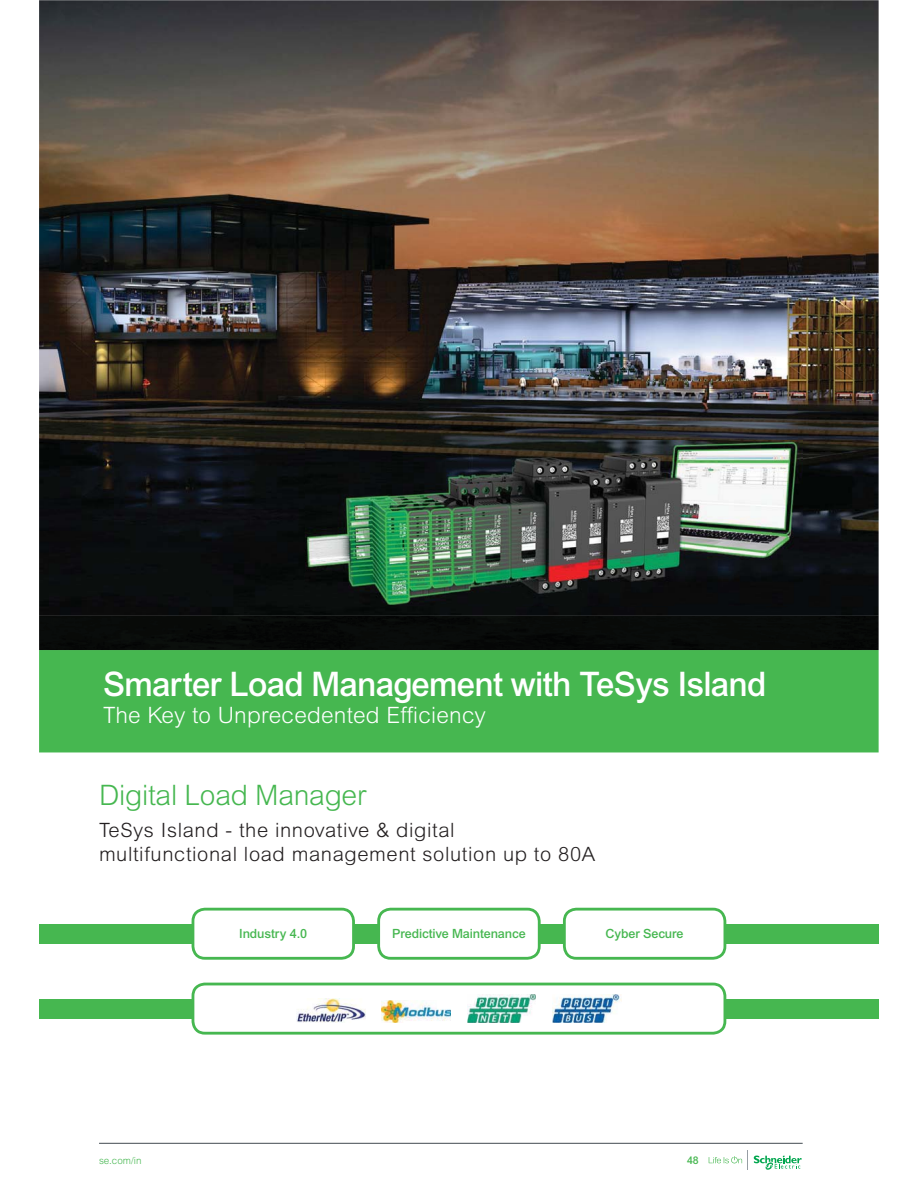
<style>
.page{position:relative;width:918px;height:1188px;background:#fff}
.page>*{position:absolute;margin:0;border:0;box-sizing:border-box;transform-origin:0 0}
.t1{font:500 33.9px "Arial MT Std";letter-spacing:-.02em;color:#fff}
.t2{font:300 28.2px "Arial MT Std";letter-spacing:-.01em;color:#46b750}
.t3{font:300 22.5px "Arial MT Std";letter-spacing:.01em;color:#fff}
.t4{font:300 19.8px/23.7px "Arial MT Std";letter-spacing:.03em;color:#231f20}
.t5{font:500 12.75px "Arial MT Std";letter-spacing:-.01em;color:#46b750}
.t6{font:500 10.65px "Arial MT Std";color:#46b750}
.t7{font:300 9.9px "Arial MT Std";color:#46b750}
</style>
<div class="page">
<svg style="left:709px;top:1156px;width:33px;height:7px"></svg>
<svg style="left:753px;top:1155px;width:49px;height:15px"></svg>
<hr style="left:99px;top:1143px;width:704px;height:1px;background:#4d555b">
<div style="left:39px;top:924px;width:840px;height:19px;background:#46b750"></div>
<div style="left:39px;top:999px;width:839px;height:19px;background:#46b750"></div>
<img style="left:39px;top:0;width:840px;height:616px">
<img style="left:306px;top:441px;width:497px;height:165px">
<div style="left:39px;top:650px;width:840px;height:102px;background:#46b750"></div>
<div style="left:39px;top:616px;width:840px;height:34px;background:#080a08"></div>
<svg style="left:192px;top:983px;width:534px;height:52px"></svg>
<div style="left:193px;top:909px;width:161px;height:49px;background:#fff;border-radius:12px"></div>
<div style="left:192px;top:908px;width:163px;height:52px;border:3px solid #46b750;border-radius:12px"></div>
<div style="left:379px;top:909px;width:160px;height:49px;background:#fff;border-radius:12px"></div>
<div style="left:377px;top:908px;width:164px;height:52px;border:3px solid #46b750;border-radius:12px"></div>
<div style="left:564px;top:909px;width:161px;height:49px;background:#fff;border-radius:12px"></div>
<div style="left:563px;top:908px;width:163px;height:52px;border:3px solid #46b750;border-radius:12px"></div>
<img style="left:553px;top:994px;width:68px;height:29px">
<img style="left:382px;top:1000px;width:68px;height:23px">
<img style="left:296px;top:998px;width:69px;height:25px">
<img style="left:467px;top:994px;width:69px;height:29px">
<h1 class="t1" style="left:103px;top:671px;width:665px">Smarter Load Management with TeSys Island</h1>
<p class="t3" style="left:103px;top:707px;width:384px">The Key to Unprecedented Efficiency</p>
<h2 class="t2" style="left:99px;top:785px;width:269px">Digital Load Manager</h2>
<p class="t4" style="left:99px;top:820px;width:498px">TeSys Island - the innovative &amp; digital multifunctional load management solution up to 80A</p>
<p class="t5" style="left:239px;top:929px;width:69px">Industry 4.0</p>
<p class="t5" style="left:392px;top:929px;width:135px">Predictive Maintenance</p>
<p class="t5" style="left:606px;top:929px;width:79px">Cyber Secure</p>
<p class="t7" style="left:99px;top:1157px;width:44px">se.com/in</p>
<p class="t6" style="left:687px;top:1156px;width:13px">48</p>
</div>
